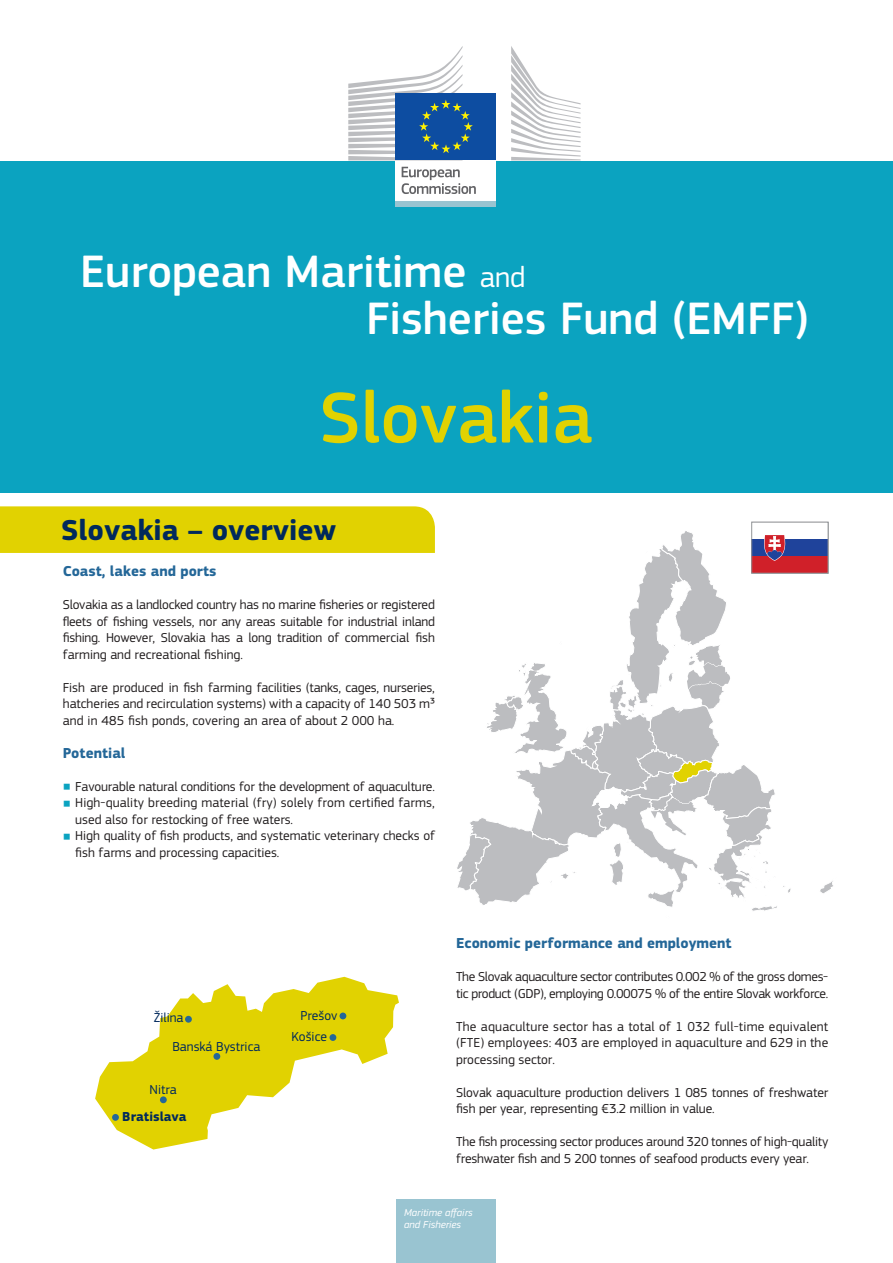
<style>
.page{position:relative;width:893px;height:1263px;background:#fff}
.page>*{position:absolute;margin:0;border:0;box-sizing:border-box;transform-origin:0 0}
.t1{font:500 75px "EC Square Sans Pro";color:#e1d201}
.t2{font:500 47.25px "EC Square Sans Pro";color:#fff}
.t3{font:700 30px "EC Square Sans Pro";color:#00295c}
.t4{font:700 15px "EC Square Sans Pro";color:#246798}
.t5{font:13.5px/16.5px "EC Square Sans Pro";letter-spacing:-.005em;color:#231f20}
.t6{font:13.5px/16.5px "EC Square Sans Pro";letter-spacing:-.025em;color:#231f20}
.t7{font:13.5px "EC Square Sans Pro";color:#00295c}
.t8{font:700 13.5px "EC Square Sans Pro";color:#00295c}
.t9{font:italic 10.5px/12.6px "EC Square Sans Pro";color:#fff}
.s1{font-weight:400;font-size:30px}
.s2{font-size:9.3px;color:#0ba3c0}
</style>
<div class="page">
<div style="left:0;top:506px;width:435px;height:47px;background:#e1d201"></div>
<div style="left:0;top:161px;width:893px;height:331px;background:#0ba3c0"></div>
<div style="left:396px;top:1199px;width:99px;height:64px;background:#99c4d1"></div>
<div style="left:396px;top:158px;width:100px;height:45px;background:#fff"></div>
<svg style="left:402px;top:167px;width:74px;height:27px"></svg>
<div style="left:396px;top:202px;width:100px;height:5px;background:#99c4d1"></div>
<svg style="left:511px;top:46px;width:70px;height:114px"></svg>
<div style="left:396px;top:93px;width:100px;height:67px;background:#0d4da1"></div>
<svg style="left:348px;top:46px;width:125px;height:114px"></svg>
<svg style="left:457px;top:521px;width:376px;height:390px"></svg>
<svg style="left:95px;top:977px;width:304px;height:172px;fill:#e1d201"></svg>
<div style="left:329px;top:1034px;width:7px;height:7px;background:#246798;border-radius:50%"></div>
<div style="left:185px;top:1016px;width:7px;height:7px;background:#246798;border-radius:50%"></div>
<div style="left:213px;top:1053px;width:7px;height:7px;background:#246798;border-radius:50%"></div>
<div style="left:160px;top:1096px;width:7px;height:7px;background:#246798;border-radius:50%"></div>
<div style="left:339px;top:1012px;width:7px;height:7px;background:#246798;border-radius:50%"></div>
<div style="left:112px;top:1114px;width:7px;height:7px;background:#246798;border-radius:50%"></div>
<p class="t2" style="left:80px;top:243px;width:447px">European Maritime <span class="s1">and</span></p>
<p class="t2" style="left:366px;top:291px;width:444px">Fisheries Fund (EMFF)</p>
<p class="t1" style="left:319px;top:374px;width:275px">Slovakia</p>
<p class="t3" style="left:61px;top:512px;width:277px">Slovakia – overview</p>
<p class="t4" style="left:63px;top:562px;width:155px">Coast, lakes and ports</p>
<p class="t5" style="left:63px;top:597px;width:374px;text-align:justify">Slovakia as a landlocked country has no marine fisheries or registered fleets of fishing vessels, nor any areas suitable for industrial inland fishing. However, Slovakia has a long tradition of commercial fish farming and recreational fishing.</p>
<p class="t5" style="left:63px;top:679px;width:374px;text-align:justify">Fish are produced in fish farming facilities (tanks, cages, nurseries, hatcheries and recirculation systems) with a capacity of 140 503 m³ and in 485 fish ponds, covering an area of about 2 000 ha.</p>
<p class="t4" style="left:63px;top:744px;width:64px">Potential</p>
<p class="t5" style="left:63px;top:778px;width:374px"><span class="s2">■</span> Favourable natural conditions for the development of aquaculture.</p>
<p class="t5" style="left:75px;top:795px;width:361px;text-indent:-13px"><span class="s2">■</span> High-quality breeding material (fry) solely from certified farms, used also for restocking of free waters.</p>
<p class="t5" style="left:75px;top:828px;width:361px;text-indent:-13px"><span class="s2">■</span> High quality of fish products, and systematic veterinary checks of fish farms and processing capacities.</p>
<p class="t7" style="left:154px;top:1010px;width:31px">Žilina</p>
<p class="t7" style="left:300px;top:1007px;width:38px">Prešov</p>
<p class="t7" style="left:172px;top:1039px;width:89px">Banská Bystrica</p>
<p class="t7" style="left:150px;top:1082px;width:29px">Nitra</p>
<p class="t8" style="left:122px;top:1109px;width:66px">Bratislava</p>
<p class="t7" style="left:292px;top:1029px;width:37px">Košice</p>
<p class="t4" style="left:456px;top:934px;width:277px">Economic performance and employment</p>
<p class="t6" style="left:456px;top:969px;width:374px">The Slovak aquaculture sector contributes 0.002 % of the gross domes&shy;tic product (GDP), employing 0.00075 % of the entire Slovak workforce.</p>
<p class="t5" style="left:456px;top:1018px;width:374px;text-align:justify">The aquaculture sector has a total of 1 032 full-time equivalent (FTE) employees: 403 are employed in aquaculture and 629 in the processing sector.</p>
<p class="t5" style="left:456px;top:1084px;width:374px">Slovak aquaculture production delivers 1 085 tonnes of freshwater fish per year, representing €3.2 million in value.</p>
<p class="t5" style="left:456px;top:1134px;width:374px">The fish processing sector produces around 320 tonnes of high-quality freshwater fish and 5 200 tonnes of seafood products every year.</p>
<p class="t9" style="left:404px;top:1206px;width:70px">Maritime affairs and Fisheries</p>
</div>
